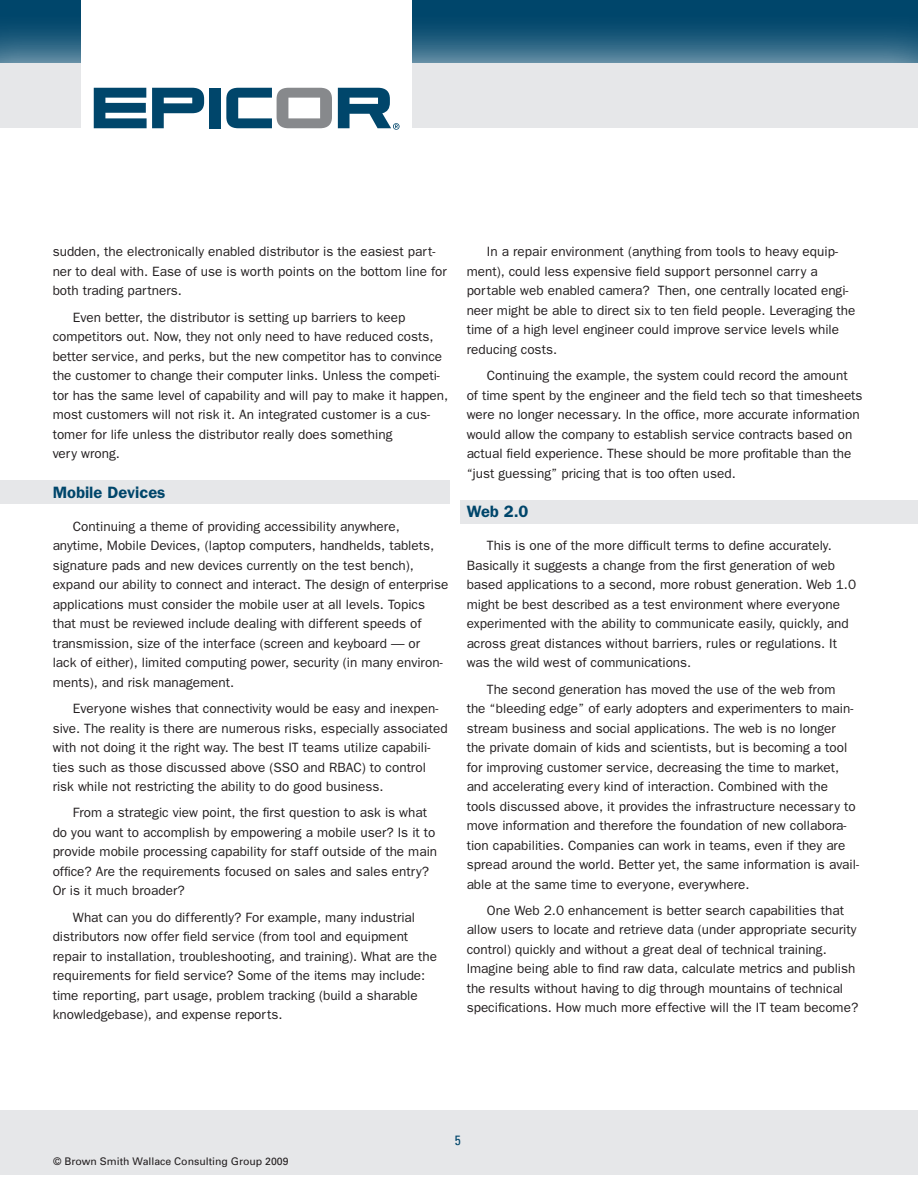
<style>
.page{position:relative;width:918px;height:1188px;background:#fff}
.page>*{position:absolute;margin:0;border:0;box-sizing:border-box;transform-origin:0 0}
.headlines{font:600 16.5px "Franklin Gothic";color:#00466b}
.body_copy{font:13.5px/19.5px "Franklin Gothic";color:#231f20}
.t1{font:condensed 13.5px "Univers";color:#00466b}
.t2{font:10.5px "Univers";color:#231f20}
</style>
<div class="page">
<div style="left:0;top:0;width:918px;height:117px;background:#00466b"></div>
<div style="left:0;top:10px;width:918px;height:166px;background:#fff;opacity:.85"></div>
<div style="left:0;top:64px;width:918px;height:64px;background:#e6e7e9"></div>
<div style="left:0;top:1110px;width:918px;height:64px;background:#e6e7e9"></div>
<div style="left:81px;top:0;width:330px;height:156px;background:#fff"></div>
<div style="left:209px;top:88px;width:11px;height:40px;background:#00466b"></div>
<svg style="left:226px;top:88px;width:106px;height:40px"></svg>
<svg style="left:94px;top:88px;width:110px;height:40px"></svg>
<svg style="left:338px;top:88px;width:62px;height:42px"></svg>
<div style="left:0;top:480px;width:450px;height:24px;background:#e6e7e9"></div>
<div style="left:460px;top:500px;width:458px;height:23px;background:#e6e7e9"></div>
<p class="body_copy" style="left:53px;top:242px;width:396px">sudden, the electronically enabled distributor is the easiest part&shy;ner to deal with. Ease of use is worth points on the bottom line for both trading partners.</p>
<p class="body_copy" style="left:53px;top:307px;width:397px;text-indent:20px">Even better, the distributor is setting up barriers to keep competitors out. Now, they not only need to have reduced costs, better service, and perks, but the new competitor has to convince the customer to change their computer links. Unless the competi&shy;tor has the same level of capability and will pay to make it happen, most customers will not risk it. An integrated customer is a cus&shy;tomer for life unless the distributor really does something<br>very wrong.</p>
<p class="headlines" style="left:53px;top:482px;width:114px">Mobile Devices</p>
<p class="body_copy" style="left:53px;top:516px;width:397px;text-indent:20px">Continuing a theme of providing accessibility anywhere, anytime, Mobile Devices, (laptop computers, handhelds, tablets, signature pads and new devices currently on the test bench), expand our ability to connect and interact. The design of enterprise applications must consider the mobile user at all levels. Topics that must be reviewed include dealing with different speeds of transmission, size of the interface (screen and keyboard — or<br>lack of either), limited computing power, security (in many environ&shy;ments), and risk management.</p>
<p class="body_copy" style="left:53px;top:698px;width:396px;text-indent:20px">Everyone wishes that connectivity would be easy and inexpen&shy;sive. The reality is there are numerous risks, especially associated with not doing it the right way. The best IT teams utilize capabili&shy;ties such as those discussed above (SSO and RBAC) to control risk while not restricting the ability to do good business.</p>
<p class="body_copy" style="left:53px;top:803px;width:386px;text-indent:20px">From a strategic view point, the first question to ask is what do you want to accomplish by empowering a mobile user? Is it to provide mobile processing capability for staff outside of the main office? Are the requirements focused on sales and sales entry?<br>Or is it much broader?</p>
<p class="body_copy" style="left:53px;top:907px;width:386px;text-indent:20px">What can you do differently? For example, many industrial distributors now offer field service (from tool and equipment repair to installation, troubleshooting, and training). What are the requirements for field service? Some of the items may include: time reporting, part usage, problem tracking (build a sharable knowledgebase), and expense reports.</p>
<p class="body_copy" style="left:467px;top:242px;width:390px;text-indent:20px">In a repair environment (anything from tools to heavy equip&shy;ment), could less expensive field support personnel carry a portable web enabled camera? Then, one centrally located engi&shy;neer might be able to direct six to ten field people. Leveraging the time of a high level engineer could improve service levels while reducing costs.</p>
<p class="body_copy" style="left:467px;top:365px;width:397px;text-indent:20px">Continuing the example, the system could record the amount<br>of time spent by the engineer and the field tech so that timesheets were no longer necessary. In the office, more accurate information would allow the company to establish service contracts based on actual field experience. These should be more profitable than the “just guessing” pricing that is too often used.</p>
<p class="headlines" style="left:467px;top:502px;width:63px">Web 2.0</p>
<p class="body_copy" style="left:467px;top:536px;width:391px;text-indent:20px">This is one of the more difficult terms to define accurately.<br>Basically it suggests a change from the first generation of web based applications to a second, more robust generation. Web 1.0 might be best described as a test environment where everyone experimented with the ability to communicate easily, quickly, and across great distances without barriers, rules or regulations. It was the wild west of communications.</p>
<p class="body_copy" style="left:467px;top:679px;width:394px;text-indent:20px">The second generation has moved the use of the web from<br>the “bleeding edge” of early adopters and experimenters to main&shy;stream business and social applications. The web is no longer<br>the private domain of kids and scientists, but is becoming a tool for improving customer service, decreasing the time to market, and accelerating every kind of interaction. Combined with the tools discussed above, it provides the infrastructure necessary to move information and therefore the foundation of new collabora&shy;tion capabilities. Companies can work in teams, even if they are spread around the world. Better yet, the same information is avail&shy;able at the same time to everyone, everywhere.</p>
<p class="body_copy" style="left:467px;top:900px;width:393px;text-indent:20px">One Web 2.0 enhancement is better search capabilities that allow users to locate and retrieve data (under appropriate security control) quickly and without a great deal of technical training.<br>Imagine being able to find raw data, calculate metrics and publish the results without having to dig through mountains of technical specifications. How much more effective will the IT team become?</p>
<p class="t2" style="left:53px;top:1155px;width:237px">© Brown Smith Wallace Consulting Group 2009</p>
<p class="t1" style="left:455px;top:1132px;width:7px">5</p>
</div>
